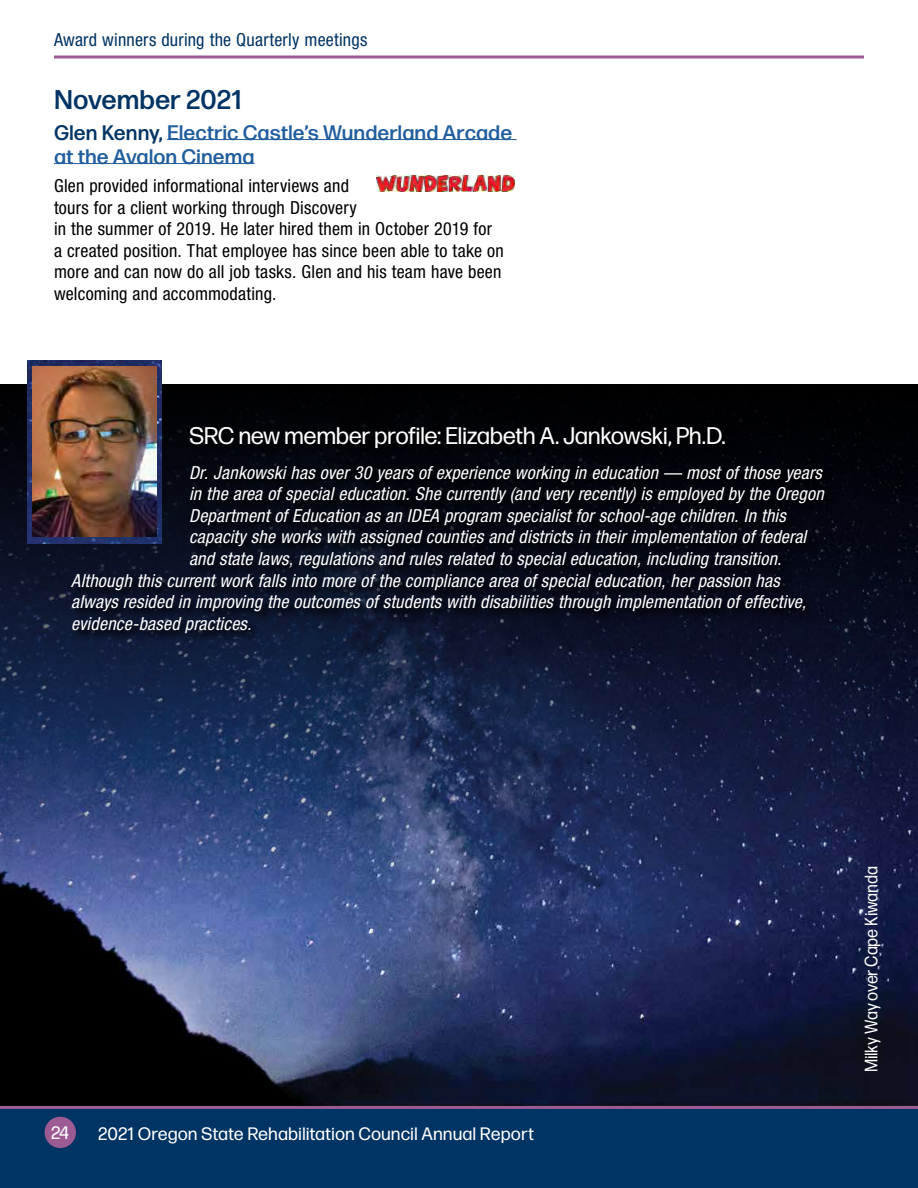
<style>
.page{position:relative;width:918px;height:1188px;background:#fff}
.page>*{position:absolute;margin:0;border:0;box-sizing:border-box;transform-origin:0 0}
.t1{font:500 27px "Forma DJR Micro";color:#003464}
.t2{font:24px "Forma DJR Micro";letter-spacing:-.025em;color:#fff}
.t3{font:500 21px/24px "Forma DJR Micro";color:#215e9e}
.t4{font:italic condensed 18px "Helvetica Neue LT Std";letter-spacing:.015em;color:#fff}
.t5{font:condensed 18px/21.6px "Helvetica Neue LT Std";letter-spacing:.01em;color:#000}
.t6{font:18px "Forma DJR Micro";letter-spacing:-.005em;color:#fff}
.t7{font:condensed 18px "Helvetica Neue LT Std";letter-spacing:.01em;color:#003464}
.t8{font:18px "Forma DJR Micro";letter-spacing:-.005em;color:#fff;scale:.9 1}
.t9{font:18px "Forma DJR Display";color:#fff}
.s1{color:#003464}
</style>
<div class="page">
<img style="left:0;top:933px;width:917px;height:173px">
<svg style="left:0;top:384px;width:918px;height:549px;background:#1d2a4f"></svg>
<hr style="left:917px;top:663px;width:1px;height:525px;background:#003464">
<img style="left:27px;top:361px;width:135px;height:182px">
<img style="left:33px;top:367px;width:123px;height:170px">
<div style="left:69px;top:423px;width:768px;height:223px;background:#000;opacity:.75"></div>
<hr style="left:167px;top:139px;width:350px;height:1px;background:#215e9e">
<hr style="left:54px;top:163px;width:201px;height:1px;background:#215e9e">
<img style="left:377px;top:175px;width:137px;height:17px">
<div style="left:0;top:1108px;width:918px;height:80px;background:#003464"></div>
<div style="left:45px;top:1117px;width:31px;height:31px;background:#9d5b94;border-radius:50%"></div>
<hr style="left:0;top:1106px;width:918px;height:3px;background:#9d5b94">
<hr style="left:54px;top:56px;width:810px;height:2px;background:#9d5b94">
<p class="t7" style="left:54px;top:30px;width:315px">Award winners during the Quarterly meetings</p>
<h1 class="t1" style="left:54px;top:82px;width:189px">November 2021</h1>
<p class="t3" style="left:54px;top:120px;width:460px"><span class="s1">Glen Kenny,</span> Electric Castle’s Wunderland Arcade at the Avalon Cinema</p>
<p class="t5" style="left:54px;top:175px;width:451px">Glen provided informational interviews and<br>tours for a client working through Discovery<br>in the summer of 2019. He later hired them in October 2019 for a created position. That employee has since been able to take on more and can now do all job tasks. Glen and his team have been welcoming and accommodating.</p>
<h2 class="t2" style="left:189px;top:420px;width:538px">SRC new member profile: Elizabeth A. Jankowski, Ph.D.</h2>
<p class="t4" style="left:189px;top:462px;width:634px">Dr. Jankowski has over 30 years of experience working in education — most of those years</p>
<p class="t4" style="left:189px;top:483px;width:636px">in the area of special education. She currently (and very recently) is employed by the Oregon</p>
<p class="t4" style="left:189px;top:505px;width:598px">Department of Education as an IDEA program specialist for school-age children. In this</p>
<p class="t4" style="left:189px;top:527px;width:619px">capacity she works with assigned counties and districts in their implementation of federal</p>
<p class="t4" style="left:189px;top:548px;width:594px">and state laws, regulations and rules related to special education, including transition.</p>
<p class="t4" style="left:71px;top:570px;width:710px">Although this current work falls into more of the compliance area of special education, her passion has</p>
<p class="t4" style="left:71px;top:591px;width:736px">always resided in improving the outcomes of students with disabilities through implementation of effective,</p>
<p class="t4" style="left:71px;top:613px;width:182px">evidence-based practices.</p>
<p class="t9" style="left:52px;top:1122px;width:19px">24</p>
<p class="t6" style="left:98px;top:1122px;width:437px">2021 Oregon State Rehabilitation Council Annual Report</p>
<p class="t8" style="left:860px;top:1072px;width:231px;rotate:-90deg">Milky Way over Cape Kiwanda</p>
</div>
